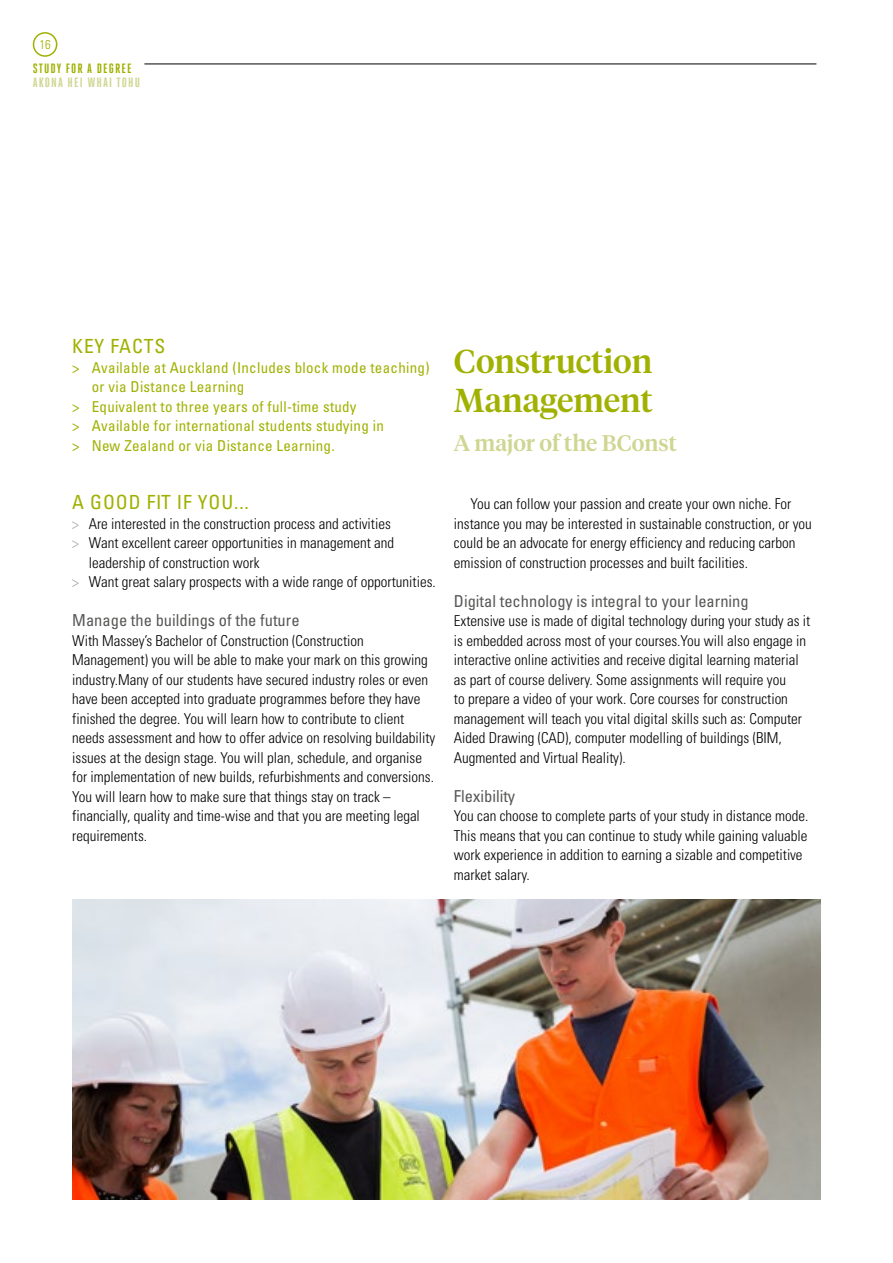
<style>
.page{position:relative;width:893px;height:1263px;background:#fff}
.page>*{position:absolute;margin:0;border:0;box-sizing:border-box;transform-origin:0 0}
.t1{font:500 33px/39px "Tiempos Headline";color:#a0b101}
.t2{font:500 22.5px "Tiempos Headline";color:#cfd691}
.t3{font:condensed 19.5px "Univers LT Std";letter-spacing:.045em;color:#a0b101}
.t4{font:condensed 16.5px "Univers LT Std";color:#575756}
.t5{font:300 condensed 15px/19.5px "Univers LT Std";color:#000}
.t6{font:condensed 15px "Univers LT Std";letter-spacing:.02em;color:#a0b101}
.t7{font:700 13.5px "Heroic Condensed";letter-spacing:.07em;color:#cfd691;scale:1.1 1}
.t8{font:700 13.5px "Heroic Condensed";letter-spacing:.07em;color:#a0b101;scale:1.1 1}
.t9{font:300 condensed 12.75px "Univers LT Std";color:#a0b101}
.s1{color:#9d9d9c}
</style>
<div class="page">
<img style="left:72px;top:899px;width:749px;height:300px">
<div style="left:33px;top:32px;width:24px;height:25px;border:2px solid #a0b101;border-radius:50%"></div>
<hr style="left:144px;top:64px;width:672px;height:1px;background:#000">
<p class="t9" style="left:40px;top:37px;width:13px">16</p>
<p class="t8" style="left:33px;top:61px;width:91px">STUDY FOR A DEGREE</p>
<p class="t7" style="left:33px;top:74px;width:99px">AKONA HEI WHAI TOHU</p>
<h3 class="t3" style="left:72px;top:334px;width:94px">KEY FACTS</h3>
<p class="t6" style="left:72px;top:358px;width:359px">&gt; Available at Auckland (Includes block mode teaching)</p>
<p class="t6" style="left:92px;top:377px;width:154px">or via Distance Learning</p>
<p class="t6" style="left:72px;top:397px;width:286px">&gt; Equivalent to three years of full-time study</p>
<p class="t6" style="left:72px;top:416px;width:313px">&gt; Available for international students studying in</p>
<p class="t6" style="left:72px;top:436px;width:264px">&gt; New Zealand or via Distance Learning.</p>
<h3 class="t3" style="left:72px;top:490px;width:178px">A GOOD FIT IF YOU...</h3>
<p class="t5" style="left:72px;top:514px;width:320px"><span class="s1">&gt;</span> Are interested in the construction process and activities</p>
<p class="t5" style="left:72px;top:533px;width:323px"><span class="s1">&gt;</span> Want excellent career opportunities in management and</p>
<p class="t5" style="left:89px;top:553px;width:172px">leadership of construction work</p>
<p class="t5" style="left:72px;top:572px;width:365px"><span class="s1">&gt;</span> Want great salary prospects with a wide range of opportunities.</p>
<p class="t4" style="left:72px;top:610px;width:229px">Manage the buildings of the future</p>
<p class="t5" style="left:72px;top:631px;width:364px">With Massey’s Bachelor of Construction (Construction Management) you will be able to make your mark on this growing industry.Many of our students have secured industry roles or even have been accepted into graduate programmes before they have finished the degree. You will learn how to contribute to client needs assessment and how to offer advice on resolving buildability issues at the design stage. You will plan, schedule, and organise for implementation of new builds, refurbishments and conversions.<br>You will learn how to make sure that things stay on track – financially, quality and time-wise and that you are meeting legal requirements.</p>
<h1 class="t1" style="left:454px;top:340px;width:200px">Construction<br>Management</h1>
<h2 class="t2" style="left:454px;top:427px;width:224px">A major of the BConst</h2>
<p class="t5" style="left:454px;top:494px;width:359px;text-indent:16px">You can follow your passion and create your own niche. For instance you may be interested in sustainable construction, or you could be an advocate for energy efficiency and reducing carbon emission of construction processes and built facilities.</p>
<p class="t4" style="left:454px;top:590px;width:296px">Digital technology is integral to your learning</p>
<p class="t5" style="left:454px;top:611px;width:358px">Extensive use is made of digital technology during your study as it is embedded across most of your courses.You will also engage in interactive online activities and receive digital learning material as part of course delivery. Some assignments will require you<br>to prepare a video of your work. Core courses for construction management will teach you vital digital skills such as: Computer Aided Drawing (CAD), computer modelling of buildings (BIM, Augmented and Virtual Reality).</p>
<p class="t4" style="left:454px;top:785px;width:63px">Flexibility</p>
<p class="t5" style="left:454px;top:806px;width:356px">You can choose to complete parts of your study in distance mode.<br>This means that you can continue to study while gaining valuable work experience in addition to earning a sizable and competitive market salary.</p>
</div>
